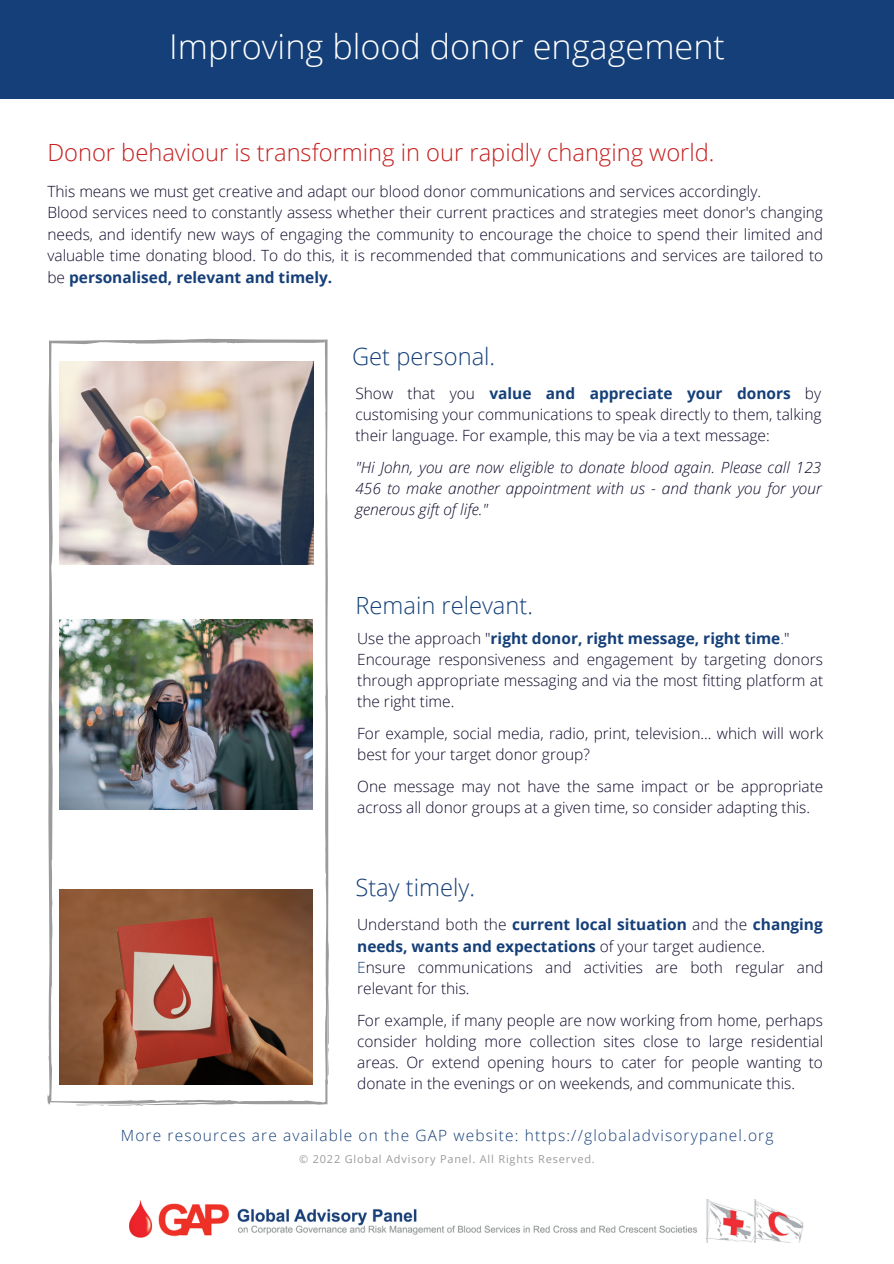
<style>
.page{position:relative;width:894px;height:1264px;background:#fff}
.page>*{position:absolute;margin:0;border:0;box-sizing:border-box;transform-origin:0 0}
.t1{font:300 34.2px "Open Sans";color:#fff}
.t2{font:300 23.7px "Open Sans";color:#c61d1d}
.t3{font:300 23.7px "Open Sans";color:#153f78}
.t4{font:300 15.45px/21.1px "Open Sans";color:#0d0829;text-align:justify}
.t5{font:700 15.45px/21.1px "Open Sans";color:#153f78}
.t6{font:italic 300 15.45px/21.1px "Open Sans";color:#0d0829;text-align:justify}
.t7{font:300 15.45px "Open Sans";letter-spacing:.075em;color:#153f78}
.t8{font:10.95px "Open Sans";letter-spacing:.075em;color:#9b9b9b}
.s1{font-weight:700;color:#153f78}
.s2{font-weight:300;color:#0d0829}
.s3{font-weight:300}
.s4{color:#153f78}
</style>
<div class="page">
<div style="left:0;top:0;width:893px;height:99px;background:#153f78"></div>
<img style="left:130px;top:1199px;width:674px;height:43px">
<svg style="left:47px;top:338px;width:282px;height:768px"></svg>
<img style="left:60px;top:361px;width:253px;height:203px">
<img style="left:59px;top:619px;width:254px;height:190px">
<img style="left:60px;top:889px;width:253px;height:195px">
<p class="t1" style="left:169px;top:23px;width:557px">Improving blood donor engagement</p>
<p class="t2" style="left:47px;top:136px;width:668px">Donor behaviour is transforming in our rapidly changing world.</p>
<p class="t4" style="left:47px;top:180px;width:715px">This means we must get creative and adapt our blood donor communications and services accordingly.</p>
<p class="t4" style="left:47px;top:201px;width:777px">Blood services need to constantly assess whether their current practices and strategies meet donor's changing needs, and identify new ways of engaging the community to encourage the choice to spend their limited and valuable time donating blood. To do this, it is recommended that communications and services are tailored to be <span class="s1">personalised, relevant and timely.</span></p>
<p class="t3" style="left:352px;top:340px;width:144px">Get personal.</p>
<p class="t4" style="left:355px;top:382px;width:467px">Show that you <span class="s1">value and appreciate your donors</span> by customising your communications to speak directly to them, talking their language. For example, this may be via a text message:</p>
<p class="t6" style="left:355px;top:456px;width:467px">"Hi John, you are now eligible to donate blood again. Please call 123<br>456 to make another appointment with us - and thank you for your generous gift of life."</p>
<p class="t3" style="left:355px;top:589px;width:179px">Remain relevant.</p>
<p class="t5" style="left:357px;top:627px;width:433px"><span class="s2">Use the approach "</span>right donor, right message, right time<span class="s3">.</span><span class="s2">"</span></p>
<p class="t4" style="left:357px;top:648px;width:467px">Encourage responsiveness and engagement by targeting donors through appropriate messaging and via the most fitting platform at the right time.</p>
<p class="t4" style="left:357px;top:722px;width:467px">For example, social media, radio, print, television... which will work best for your target donor group?</p>
<p class="t4" style="left:357px;top:775px;width:467px">One message may not have the same impact or be appropriate across all donor groups at a given time, so consider adapting this.</p>
<p class="t3" style="left:355px;top:871px;width:121px">Stay timely.</p>
<p class="t5" style="left:357px;top:913px;width:467px"><span class="s2">Understand both the</span> current local situation <span class="s2">and the</span> changing needs, wants and expectations <span class="s2">of your target audience.</span></p>
<p class="t4" style="left:357px;top:956px;width:467px"><span class="s4">E</span>nsure communications and activities are both regular and relevant for this.</p>
<p class="t4" style="left:357px;top:1009px;width:467px">For example, if many people are now working from home, perhaps consider holding more collection sites close to large residential areas. Or extend opening hours to cater for people wanting to donate in the evenings or on weekends, and communicate this.</p>
<p class="t7" style="left:121px;top:1124px;width:654px">More resources are available on the GAP website: https://globaladvisorypanel.org</p>
<p class="t8" style="left:299px;top:1151px;width:297px">© 2022 Global Advisory Panel. All Rights Reserved.</p>
</div>
